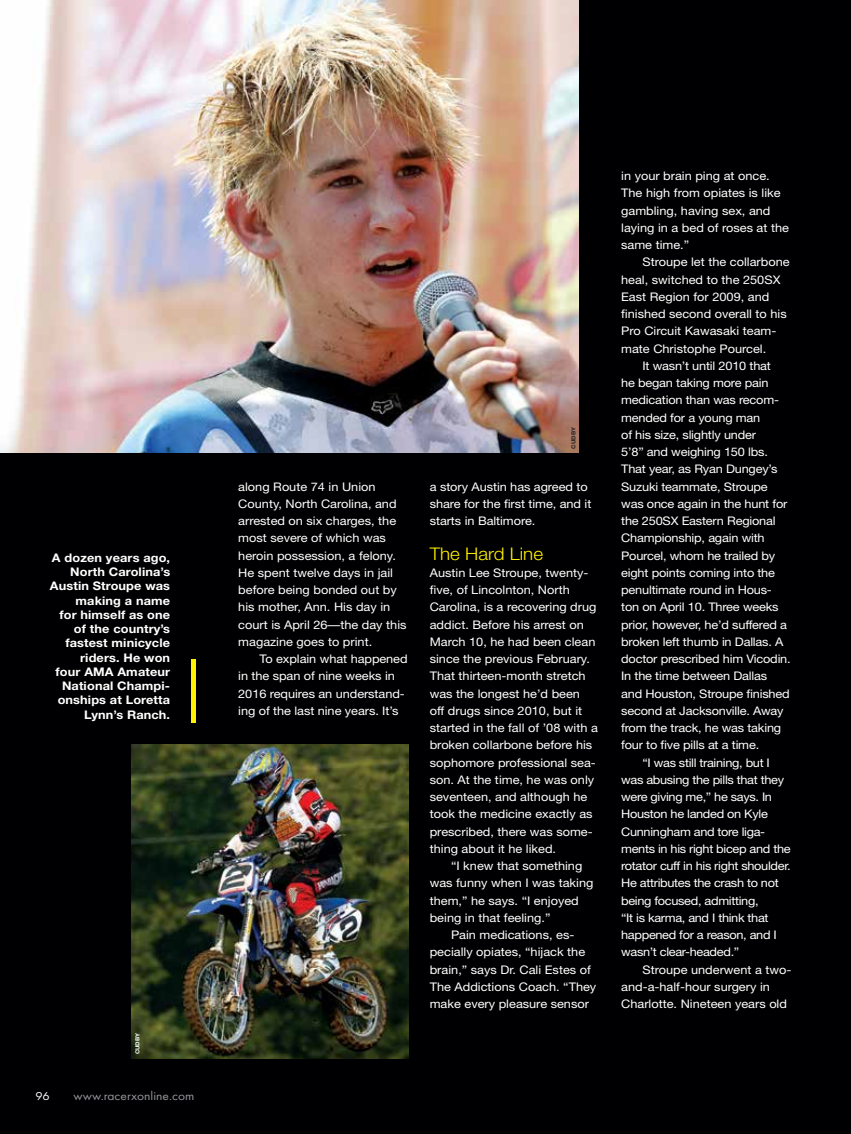
<style>
.page{position:relative;width:851px;height:1134px;background:#fff}
.page>*{position:absolute;margin:0;border:0;box-sizing:border-box;transform-origin:0 0}
.t1{font:300 17.4px "Helvetica Neue";color:#fff200;scale:1.08 1}
.t2{font:12.6px "Futura PT";color:#939598;scale:1.08 1}
.t3{font:11.85px/17.2px "Helvetica Neue";color:#fff;scale:1.08 1}
.t4{font:11.85px "Helvetica Neue";letter-spacing:-.025em;color:#fff;scale:1.08 1}
.t5{font:700 11.85px/14.2px "Helvetica Neue";letter-spacing:.01em;color:#fff;text-align:right;scale:1.08 1}
.t6{font:11.85px "Futura PT";color:#fff;scale:1.08 1}
.t7{font:700 5.55px "Helvetica Neue";color:#231f20;scale:1.08 1}
.t8{font:700 5.55px "Helvetica Neue";color:#fff;scale:1.08 1}
</style>
<div class="page">
<div style="left:0;top:0;width:850px;height:1134px;background:#000002"></div>
<img style="left:0;top:0;width:578px;height:453px">
<div style="left:191px;top:659px;width:5px;height:64px;background:#fff200"></div>
<img style="left:132px;top:744px;width:276px;height:315px">
<p class="t5" style="left:50px;top:550px;width:113px">A dozen years ago,<br>North Carolina’s<br>Austin Stroupe was making a name<br>for himself as one of the country’s fastest minicycle riders. He won<br>four AMA Amateur<br>National Champi&shy;onships at Loretta<br>Lynn’s Ranch.</p>
<p class="t8" style="left:134px;top:1054px;width:22px;rotate:-90deg">CUDBY</p>
<p class="t6" style="left:35px;top:1089px;width:15px">96</p>
<p class="t2" style="left:74px;top:1088px;width:113px">www.racerxonline.com</p>
<p class="t3" style="left:238px;top:478px;width:157px">along Route 74 in Union<br>County, North Carolina, and arrested on six charges, the most severe of which was heroin possession, a felony.<br>He spent twelve days in jail before being bonded out by his mother, Ann. His day in court is April 26—the day this magazine goes to print.</p>
<p class="t3" style="left:238px;top:650px;width:158px;text-indent:21px">To explain what happened in the span of nine weeks in<br>2016 requires an understand&shy;ing of the last nine years. It’s</p>
<p class="t7" style="left:570px;top:449px;width:22px;rotate:-90deg">CUDBY</p>
<p class="t3" style="left:430px;top:478px;width:151px">a story Austin has agreed to share for the first time, and it starts in Baltimore.</p>
<h1 class="t1" style="left:429px;top:543px;width:106px">The Hard Line</h1>
<p class="t3" style="left:429px;top:564px;width:157px">Austin Lee Stroupe, twenty&shy;five, of Lincolnton, North<br>Carolina, is a recovering drug addict. Before his arrest on<br>March 10, he had been clean since the previous February.<br>That thirteen-month stretch was the longest he’d been<br>off drugs since 2010, but it started in the fall of ’08 with a broken collarbone before his sophomore professional sea&shy;son. At the time, he was only seventeen, and although he took the medicine exactly as prescribed, there was some&shy;thing about it he liked.</p>
<p class="t3" style="left:451px;top:857px;width:123px">“I knew that something</p>
<p class="t3" style="left:429px;top:874px;width:153px">was funny when I was taking</p>
<p class="t3" style="left:429px;top:892px;width:139px">them,” he says. “I enjoyed</p>
<p class="t3" style="left:429px;top:909px;width:113px">being in that feeling.”</p>
<p class="t3" style="left:451px;top:926px;width:116px">Pain medications, es-</p>
<p class="t3" style="left:429px;top:943px;width:145px">pecially opiates, “hijack the</p>
<p class="t3" style="left:429px;top:961px;width:151px">brain,” says Dr. Cali Estes of</p>
<p class="t3" style="left:429px;top:978px;width:156px">The Addictions Coach. “They</p>
<p class="t3" style="left:429px;top:995px;width:149px">make every pleasure sensor</p>
<p class="t3" style="left:621px;top:167px;width:157px">in your brain ping at once.<br>The high from opiates is like gambling, having sex, and laying in a bed of roses at the same time.”</p>
<p class="t3" style="left:642px;top:253px;width:138px">Stroupe let the collarbone</p>
<p class="t3" style="left:621px;top:271px;width:149px">heal, switched to the 250SX</p>
<p class="t3" style="left:621px;top:288px;width:139px">East Region for 2009, and</p>
<p class="t3" style="left:621px;top:305px;width:155px">finished second overall to his</p>
<p class="t3" style="left:621px;top:322px;width:145px">Pro Circuit Kawasaki team-</p>
<p class="t3" style="left:621px;top:340px;width:136px">mate Christophe Pourcel.</p>
<p class="t3" style="left:642px;top:357px;width:120px">It wasn’t until 2010 that</p>
<p class="t3" style="left:621px;top:374px;width:138px">he began taking more pain</p>
<p class="t3" style="left:621px;top:391px;width:148px">medication than was recom-</p>
<p class="t3" style="left:621px;top:409px;width:130px">mended for a young man</p>
<p class="t3" style="left:621px;top:426px;width:126px">of his size, slightly under</p>
<p class="t3" style="left:621px;top:443px;width:137px">5’8” and weighing 150 lbs.</p>
<p class="t3" style="left:621px;top:460px;width:146px">That year, as Ryan Dungey’s</p>
<p class="t3" style="left:621px;top:478px;width:137px">Suzuki teammate, Stroupe</p>
<p class="t3" style="left:621px;top:495px;width:155px">was once again in the hunt for</p>
<p class="t3" style="left:621px;top:512px;width:144px">the 250SX Eastern Regional</p>
<p class="t3" style="left:621px;top:529px;width:134px">Championship, again with</p>
<p class="t3" style="left:621px;top:547px;width:144px">Pourcel, whom he trailed by</p>
<p class="t3" style="left:621px;top:564px;width:144px">eight points coming into the</p>
<p class="t3" style="left:621px;top:581px;width:141px">penultimate round in Hous-</p>
<p class="t3" style="left:621px;top:598px;width:147px">ton on April 10. Three weeks</p>
<p class="t3" style="left:621px;top:616px;width:155px">prior, however, he’d suffered a</p>
<p class="t3" style="left:621px;top:633px;width:152px">broken left thumb in Dallas. A</p>
<p class="t3" style="left:621px;top:650px;width:158px">doctor prescribed him Vicodin.</p>
<p class="t3" style="left:621px;top:667px;width:137px">In the time between Dallas</p>
<p class="t3" style="left:621px;top:685px;width:157px">and Houston, Stroupe finished</p>
<p class="t3" style="left:621px;top:702px;width:152px">second at Jacksonville. Away</p>
<p class="t3" style="left:621px;top:719px;width:150px">from the track, he was taking</p>
<p class="t3" style="left:621px;top:736px;width:129px">four to five pills at a time.</p>
<p class="t4" style="left:642px;top:755px;width:119px">“I was still training, but I</p>
<p class="t4" style="left:621px;top:773px;width:152px">was abusing the pills that they</p>
<p class="t4" style="left:621px;top:790px;width:141px">were giving me,” he says. In</p>
<p class="t4" style="left:621px;top:807px;width:137px">Houston he landed on Kyle</p>
<p class="t4" style="left:621px;top:824px;width:135px">Cunningham and tore liga-</p>
<p class="t4" style="left:621px;top:842px;width:158px">ments in his right bicep and the</p>
<p class="t4" style="left:621px;top:859px;width:158px">rotator cuff in his right shoulder.</p>
<p class="t4" style="left:621px;top:876px;width:147px">He attributes the crash to not</p>
<p class="t4" style="left:621px;top:893px;width:129px">being focused, admitting,</p>
<p class="t4" style="left:621px;top:911px;width:138px">“It is karma, and I think that</p>
<p class="t4" style="left:621px;top:928px;width:146px">happened for a reason, and I</p>
<p class="t4" style="left:621px;top:945px;width:111px">wasn’t clear-headed.”</p>
<p class="t3" style="left:642px;top:961px;width:139px">Stroupe underwent a two-</p>
<p class="t3" style="left:621px;top:978px;width:139px">and-a-half-hour surgery in</p>
<p class="t3" style="left:621px;top:995px;width:155px">Charlotte. Nineteen years old</p>
</div>
